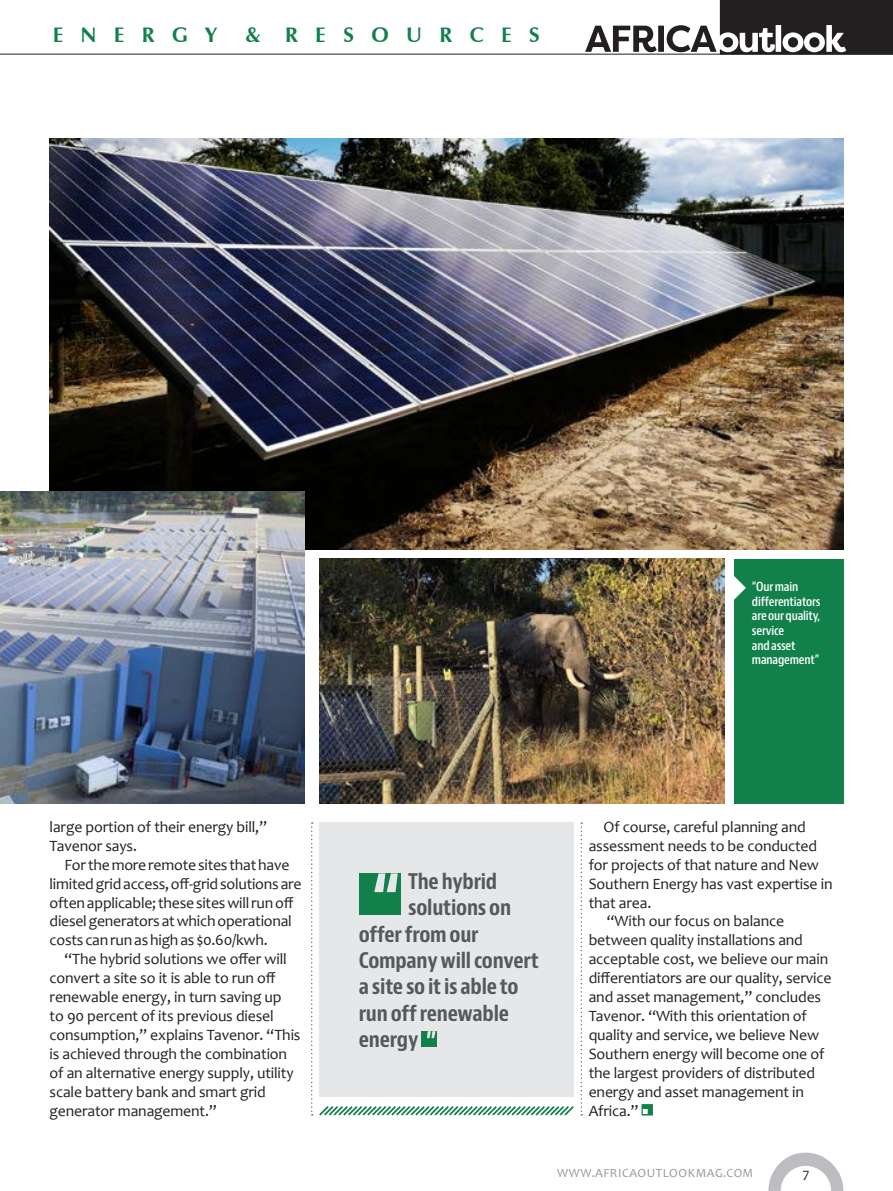
<style>
.page{position:relative;width:893px;height:1191px;background:#fff}
.page>*{position:absolute;margin:0;border:0;box-sizing:border-box;transform-origin:0 0}
.Quote_Bernino_Sans_1{font:700 condensed 21px "Bernino Sans";letter-spacing:-.01em;color:#57585a}
.t1{font:700 21px "Zapf Humanist 601 BT";letter-spacing:.83em;color:#11804b}
.AO_BODY_COPY{font:15.75px/18.9px "Candara";letter-spacing:-.01em;color:#231f20}
.AO_BODY_COPY-tight{font:15.75px/18.9px "Candara";letter-spacing:-.015em;color:#231f20}
.t2{font:14px "Candara";color:#231f20}
.t3{font:12.42px "Candara";letter-spacing:.045em;color:#939598}
.caption___RULE{font:600 condensed 12.25px/14.7px "Bernino Sans";letter-spacing:-.015em;color:#fff}
</style>
<div class="page">
<svg style="left:768px;top:1152px;width:75px;height:39px"></svg>
<svg style="left:641px;top:1104px;width:12px;height:11px"></svg>
<img style="left:50px;top:139px;width:793px;height:410px">
<img style="left:0;top:491px;width:304px;height:312px">
<svg style="left:311px;top:822px;width:271px;height:294px;background:#e1e5e5"></svg>
<hr style="left:0;top:54px;width:893px;height:1px;background:#231f20">
<svg style="left:585px;top:0;width:308px;height:55px"></svg>
<div style="left:734px;top:558px;width:109px;height:245px;background:#11804b"></div>
<svg style="left:734px;top:576px;width:12px;height:24px"></svg>
<img style="left:319px;top:558px;width:405px;height:245px">
<p class="t1" style="left:53px;top:22px;width:165px">ENERGY</p>
<p class="t1" style="left:245px;top:22px;width:296px">&amp; RESOURCES</p>
<p class="caption___RULE" style="left:752px;top:579px;width:70px">“Our main differentiators are our quality, service<br>and asset management”</p>
<p class="AO_BODY_COPY" style="left:50px;top:817px;width:219px">large portion of their energy bill,”<br>Tavenor says.</p>
<p class="AO_BODY_COPY-tight" style="left:50px;top:855px;width:253px;text-indent:15px">For the more remote sites that have limited grid access, off-grid solutions are often applicable; these sites will run off diesel generators at which operational costs can run as high as $0.60/kwh.</p>
<p class="AO_BODY_COPY" style="left:50px;top:949px;width:252px;text-indent:15px">“The hybrid solutions we offer will convert a site so it is able to run off renewable energy, in turn saving up<br>to 90 percent of its previous diesel consumption,” explains Tavenor. “This is achieved through the combination of an alternative energy supply, utility scale battery bank and smart grid generator management.”</p>
<p class="Quote_Bernino_Sans_1" style="left:408px;top:868px;width:91px">The hybrid</p>
<p class="Quote_Bernino_Sans_1" style="left:408px;top:895px;width:105px">solutions on</p>
<p class="Quote_Bernino_Sans_1" style="left:359px;top:921px;width:121px">offer from our</p>
<p class="Quote_Bernino_Sans_1" style="left:359px;top:947px;width:182px">Company will convert</p>
<p class="Quote_Bernino_Sans_1" style="left:359px;top:973px;width:161px">a site so it is able to</p>
<p class="Quote_Bernino_Sans_1" style="left:359px;top:1000px;width:152px">run off renewable</p>
<p class="Quote_Bernino_Sans_1" style="left:359px;top:1026px;width:61px">energy</p>
<p class="AO_BODY_COPY" style="left:589px;top:817px;width:245px;text-indent:15px">Of course, careful planning and assessment needs to be conducted for projects of that nature and New<br>Southern Energy has vast expertise in that area.</p>
<p class="AO_BODY_COPY" style="left:589px;top:911px;width:244px;text-indent:18px">“With our focus on balance between quality installations and acceptable cost, we believe our main differentiators are our quality, service and asset management,” concludes<br>Tavenor. “With this orientation of quality and service, we believe New<br>Southern energy will become one of the largest providers of distributed energy and asset management in<br>Africa.”</p>
<p class="t3" style="left:557px;top:1165px;width:197px">WWW.AFRICAOUTLOOKMAG.COM</p>
<p class="t2" style="left:803px;top:1164px;width:8px">7</p>
</div>
